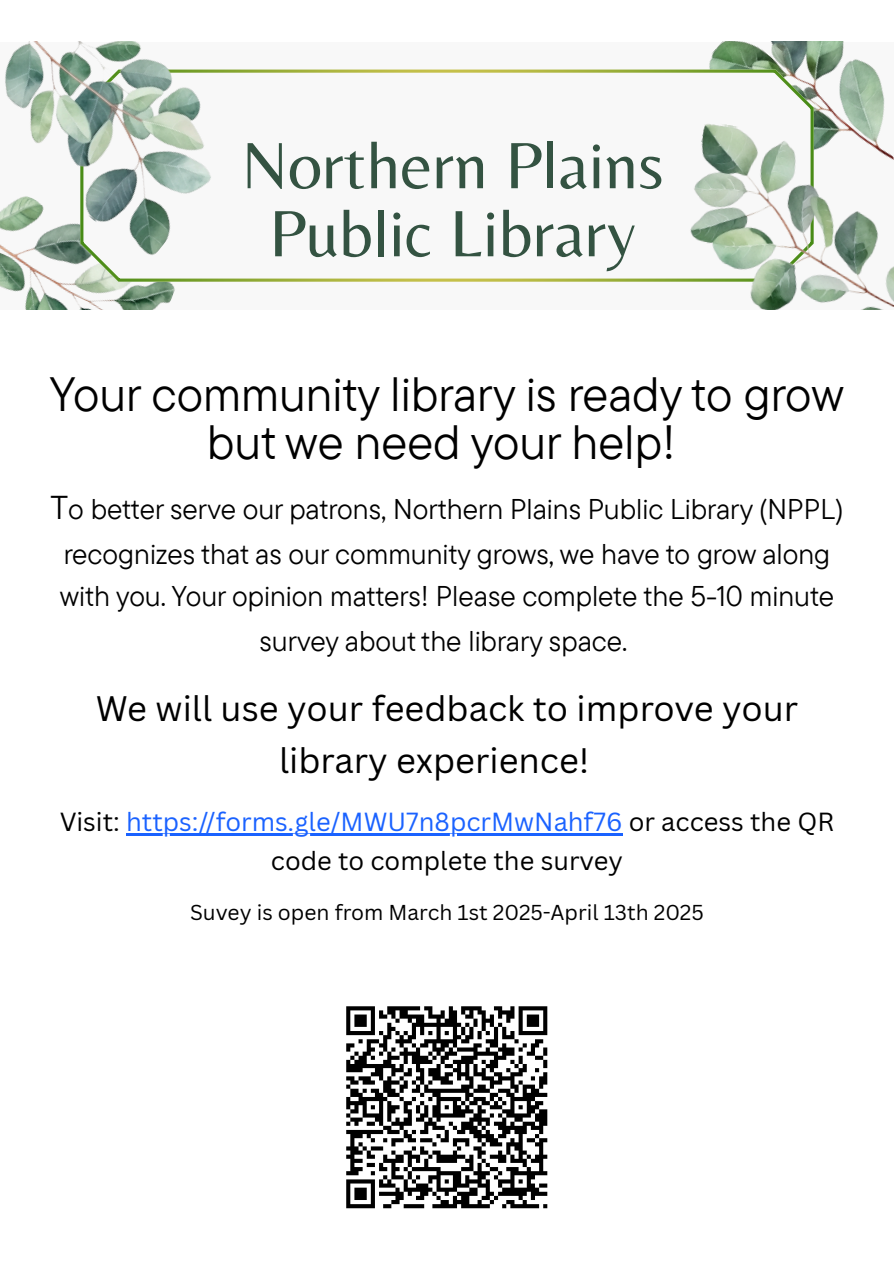
<style>
.page{position:relative;width:894px;height:1263px;background:#fff}
.page>*{position:absolute;margin:0;border:0;box-sizing:border-box;transform-origin:0 0}
.t1{font:68.1px/68.1px "Belleza";color:#345342;text-align:center}
.t2{font:48px/48.3px "TT Commons Pro";color:#000;text-align:center}
.t3{font:34.5px/51.8px "Canva Sans";color:#000}
.t4{font:28.5px/44.2px "TT Commons Pro";color:#000;text-align:center}
.t5{font:25.5px/38.2px "Canva Sans";color:#000;text-align:center}
.t6{font:21px "Canva Sans";color:#000}
.s1{font-size:33px}
.s2{color:#1a62ff}
</style>
<div class="page">
<div style="left:0;top:42px;width:893px;height:267px;background:#f8f8f8"></div>
<img style="left:0;top:263px;width:175px;height:46px">
<img style="left:690px;top:42px;width:195px;height:79px">
<svg style="left:80px;top:70px;width:733px;height:212px"></svg>
<img style="left:673px;top:121px;width:220px;height:188px">
<img style="left:0;top:42px;width:260px;height:221px">
<hr style="left:126px;top:834px;width:496px;height:2px;background:#1a62ff">
<img style="left:346px;top:1006px;width:202px;height:203px">
<p class="t1" style="left:241px;top:130px;width:423px">Northern Plains<br>Public Library</p>
<h1 class="t2" style="left:50px;top:368px;width:795px">Your community library is ready to grow but we need your help!</h1>
<p class="t4" style="left:51px;top:486px;width:794px"><span class="s1">T</span>o better serve our patrons, Northern Plains Public Library (NPPL) recognizes that as our community grows, we have to grow along with you. Your opinion matters! Please complete the 5-10 minute survey about the library space.</p>
<h2 class="t3" style="left:279px;top:682px;width:520px;text-indent:-183px">We will use your feedback to improve your library experience!</h2>
<p class="t5" style="left:60px;top:802px;width:775px">Visit: <span class="s2">https://forms.gle/MWU7n8pcrMwNahf76</span> or access the QR code to complete the survey</p>
<p class="t6" style="left:190px;top:898px;width:515px">Suvey is open from March 1st 2025-April 13th 2025</p>
</div>
